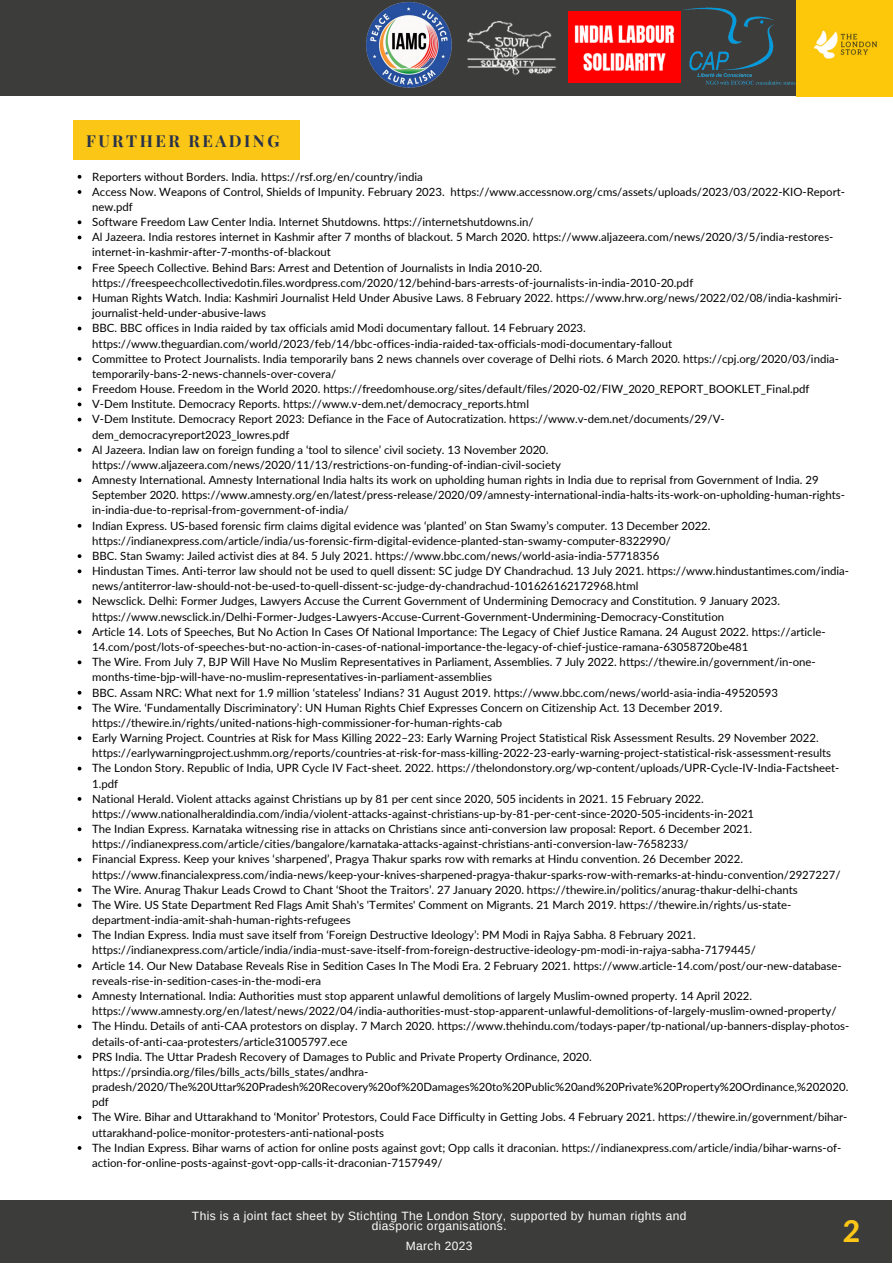
<style>
.page{position:relative;width:893px;height:1264px;background:#fff}
.page>*{position:absolute;margin:0;border:0;box-sizing:border-box;transform-origin:0 0}
.t1{font:800 30px "Lato";color:#fbc615}
.t2{font:700 16.5px "Playfair Display";letter-spacing:.15em;color:#27324a}
.t3{font:12px/10.1px "Arimo";letter-spacing:.03em;color:#fff;text-align:center}
.t4{font:11.4px/15.1px "Lato";color:#000}
</style>
<div class="page">
<div style="left:0;top:1199px;width:891px;height:63px;background:#3c3c3b"></div>
<div style="left:73px;top:120px;width:226px;height:39px;background:#fbc615"></div>
<svg style="left:78px;top:175px;width:3px;height:4px"></svg>
<svg style="left:78px;top:190px;width:3px;height:4px"></svg>
<svg style="left:78px;top:220px;width:3px;height:4px"></svg>
<svg style="left:78px;top:235px;width:3px;height:4px"></svg>
<svg style="left:78px;top:266px;width:3px;height:4px"></svg>
<svg style="left:78px;top:296px;width:3px;height:4px"></svg>
<svg style="left:78px;top:326px;width:3px;height:4px"></svg>
<svg style="left:78px;top:357px;width:3px;height:4px"></svg>
<svg style="left:78px;top:387px;width:3px;height:4px"></svg>
<svg style="left:78px;top:402px;width:3px;height:4px"></svg>
<svg style="left:78px;top:417px;width:3px;height:4px"></svg>
<svg style="left:78px;top:448px;width:3px;height:4px"></svg>
<svg style="left:78px;top:478px;width:3px;height:4px"></svg>
<svg style="left:78px;top:554px;width:3px;height:4px"></svg>
<svg style="left:78px;top:569px;width:3px;height:4px"></svg>
<svg style="left:78px;top:630px;width:3px;height:4px"></svg>
<svg style="left:78px;top:660px;width:3px;height:4px"></svg>
<svg style="left:78px;top:736px;width:3px;height:4px"></svg>
<svg style="left:78px;top:766px;width:3px;height:4px"></svg>
<svg style="left:78px;top:827px;width:3px;height:4px"></svg>
<svg style="left:78px;top:903px;width:3px;height:4px"></svg>
<svg style="left:78px;top:933px;width:3px;height:4px"></svg>
<svg style="left:78px;top:994px;width:3px;height:4px"></svg>
<svg style="left:78px;top:1024px;width:3px;height:4px"></svg>
<svg style="left:78px;top:1115px;width:3px;height:4px"></svg>
<div style="left:0;top:0;width:891px;height:96px;background:#3c3c3b"></div>
<img style="left:796px;top:0;width:96px;height:96px">
<img style="left:680px;top:7px;width:116px;height:78px">
<img style="left:606px;top:12px;width:74px;height:71px">
<img style="left:467px;top:11px;width:139px;height:72px">
<img style="left:366px;top:2px;width:86px;height:86px">
<h2 class="t2" style="left:86px;top:129px;width:195px">FURTHER READING</h2>
<p class="t4" style="left:92px;top:169px;width:758px">Reporters without Borders. India. https://rsf.org/en/country/india<br>Access Now. Weapons of Control, Shields of Impunity. February 2023. https://www.accessnow.org/cms/assets/uploads/2023/03/2022-KIO-Report&shy;new.pdf<br>Software Freedom Law Center India. Internet Shutdowns. https://internetshutdowns.in/<br>Al Jazeera. India restores internet in Kashmir after 7 months of blackout. 5 March 2020. https://www.aljazeera.com/news/2020/3/5/india-restores&shy;internet-in-kashmir-after-7-months-of-blackout<br>Free Speech Collective. Behind Bars: Arrest and Detention of Journalists in India 2010-20. https://freespeechcollectivedotin.files.wordpress.com/2020/12/behind-bars-arrests-of-journalists-in-india-2010-20.pdf<br>Human Rights Watch. India: Kashmiri Journalist Held Under Abusive Laws. 8 February 2022. https://www.hrw.org/news/2022/02/08/india-kashmiri&shy;journalist-held-under-abusive-laws<br>BBC. BBC offices in India raided by tax officials amid Modi documentary fallout. 14 February 2023. https://www.theguardian.com/world/2023/feb/14/bbc-offices-india-raided-tax-officials-modi-documentary-fallout<br>Committee to Protect Journalists. India temporarily bans 2 news channels over coverage of Delhi riots. 6 March 2020. https://cpj.org/2020/03/india&shy;temporarily-bans-2-news-channels-over-covera/<br>Freedom House. Freedom in the World 2020. https://freedomhouse.org/sites/default/files/2020-02/FIW_2020_REPORT_BOOKLET_Final.pdf<br>V-Dem Institute. Democracy Reports. https://www.v-dem.net/democracy_reports.html<br>V-Dem Institute. Democracy Report 2023: Defiance in the Face of Autocratization. https://www.v-dem.net/documents/29/V&shy;dem_democracyreport2023_lowres.pdf<br>Al Jazeera. Indian law on foreign funding a ‘tool to silence’ civil society. 13 November 2020. https://www.aljazeera.com/news/2020/11/13/restrictions-on-funding-of-indian-civil-society<br>Amnesty International. Amnesty International India halts its work on upholding human rights in India due to reprisal from Government of India. 29<br>September 2020. https://www.amnesty.org/en/latest/press-release/2020/09/amnesty-international-india-halts-its-work-on-upholding-human-rights&shy;in-india-due-to-reprisal-from-government-of-india/<br>Indian Express. US-based forensic firm claims digital evidence was ‘planted’ on Stan Swamy’s computer. 13 December 2022. https://indianexpress.com/article/india/us-forensic-firm-digital-evidence-planted-stan-swamy-computer-8322990/<br>BBC. Stan Swamy: Jailed activist dies at 84. 5 July 2021. https://www.bbc.com/news/world-asia-india-57718356<br>Hindustan Times. Anti-terror law should not be used to quell dissent: SC judge DY Chandrachud. 13 July 2021. https://www.hindustantimes.com/india&shy;news/antiterror-law-should-not-be-used-to-quell-dissent-sc-judge-dy-chandrachud-101626162172968.html<br>Newsclick. Delhi: Former Judges, Lawyers Accuse the Current Government of Undermining Democracy and Constitution. 9 January 2023. https://www.newsclick.in/Delhi-Former-Judges-Lawyers-Accuse-Current-Government-Undermining-Democracy-Constitution<br>Article 14. Lots of Speeches, But No Action In Cases Of National Importance: The Legacy of Chief Justice Ramana. 24 August 2022. https://article-14.com/post/lots-of-speeches-but-no-action-in-cases-of-national-importance-the-legacy-of-chief-justice-ramana-63058720be481<br>The Wire. From July 7, BJP Will Have No Muslim Representatives in Parliament, Assemblies. 7 July 2022. https://thewire.in/government/in-one&shy;months-time-bjp-will-have-no-muslim-representatives-in-parliament-assemblies<br>BBC. Assam NRC: What next for 1.9 million ‘stateless’ Indians? 31 August 2019. https://www.bbc.com/news/world-asia-india-49520593<br>The Wire. ‘Fundamentally Discriminatory’: UN Human Rights Chief Expresses Concern on Citizenship Act. 13 December 2019. https://thewire.in/rights/united-nations-high-commissioner-for-human-rights-cab<br>Early Warning Project. Countries at Risk for Mass Killing 2022–23: Early Warning Project Statistical Risk Assessment Results. 29 November 2022. https://earlywarningproject.ushmm.org/reports/countries-at-risk-for-mass-killing-2022-23-early-warning-project-statistical-risk-assessment-results The London Story. Republic of India, UPR Cycle IV Fact-sheet. 2022. https://thelondonstory.org/wp-content/uploads/UPR-Cycle-IV-India-Factsheet-1.pdf<br>National Herald. Violent attacks against Christians up by 81 per cent since 2020, 505 incidents in 2021. 15 February 2022. https://www.nationalheraldindia.com/india/violent-attacks-against-christians-up-by-81-per-cent-since-2020-505-incidents-in-2021<br>The Indian Express. Karnataka witnessing rise in attacks on Christians since anti-conversion law proposal: Report. 6 December 2021. https://indianexpress.com/article/cities/bangalore/karnataka-attacks-against-christians-anti-conversion-law-7658233/<br>Financial Express. Keep your knives ‘sharpened’, Pragya Thakur sparks row with remarks at Hindu convention. 26 December 2022. https://www.financialexpress.com/india-news/keep-your-knives-sharpened-pragya-thakur-sparks-row-with-remarks-at-hindu-convention/2927227/ The Wire. Anurag Thakur Leads Crowd to Chant ‘Shoot the Traitors’. 27 January 2020. https://thewire.in/politics/anurag-thakur-delhi-chants<br>The Wire. US State Department Red Flags Amit Shah's 'Termites' Comment on Migrants. 21 March 2019. https://thewire.in/rights/us-state&shy;department-india-amit-shah-human-rights-refugees<br>The Indian Express. India must save itself from ‘Foreign Destructive Ideology’: PM Modi in Rajya Sabha. 8 February 2021. https://indianexpress.com/article/india/india-must-save-itself-from-foreign-destructive-ideology-pm-modi-in-rajya-sabha-7179445/<br>Article 14. Our New Database Reveals Rise in Sedition Cases In The Modi Era. 2 February 2021. https://www.article-14.com/post/our-new-database&shy;reveals-rise-in-sedition-cases-in-the-modi-era<br>Amnesty International. India: Authorities must stop apparent unlawful demolitions of largely Muslim-owned property. 14 April 2022. https://www.amnesty.org/en/latest/news/2022/04/india-authorities-must-stop-apparent-unlawful-demolitions-of-largely-muslim-owned-property/ The Hindu. Details of anti-CAA protestors on display. 7 March 2020. https://www.thehindu.com/todays-paper/tp-national/up-banners-display-photos&shy;details-of-anti-caa-protesters/article31005797.ece<br>PRS India. The Uttar Pradesh Recovery of Damages to Public and Private Property Ordinance, 2020. https://prsindia.org/files/bills_acts/bills_states/andhra&shy;pradesh/2020/The%20Uttar%20Pradesh%20Recovery%20of%20Damages%20to%20Public%20and%20Private%20Property%20Ordinance,%202020. pdf<br>The Wire. Bihar and Uttarakhand to ‘Monitor’ Protestors, Could Face Difficulty in Getting Jobs. 4 February 2021. https://thewire.in/government/bihar&shy;uttarakhand-police-monitor-protesters-anti-national-posts<br>The Indian Express. Bihar warns of action for online posts against govt; Opp calls it draconian. https://indianexpress.com/article/india/bihar-warns-of&shy;action-for-online-posts-against-govt-opp-calls-it-draconian-7157949/</p>
<p class="t3" style="left:192px;top:1211px;width:496px">This is a joint fact sheet by Stichting The London Story, supported by human rights and diasporic organisations.</p>
<p class="t3" style="left:406px;top:1240px;width:68px">March 2023</p>
<h1 class="t1" style="left:842px;top:1212px;width:19px">2</h1>
</div>
